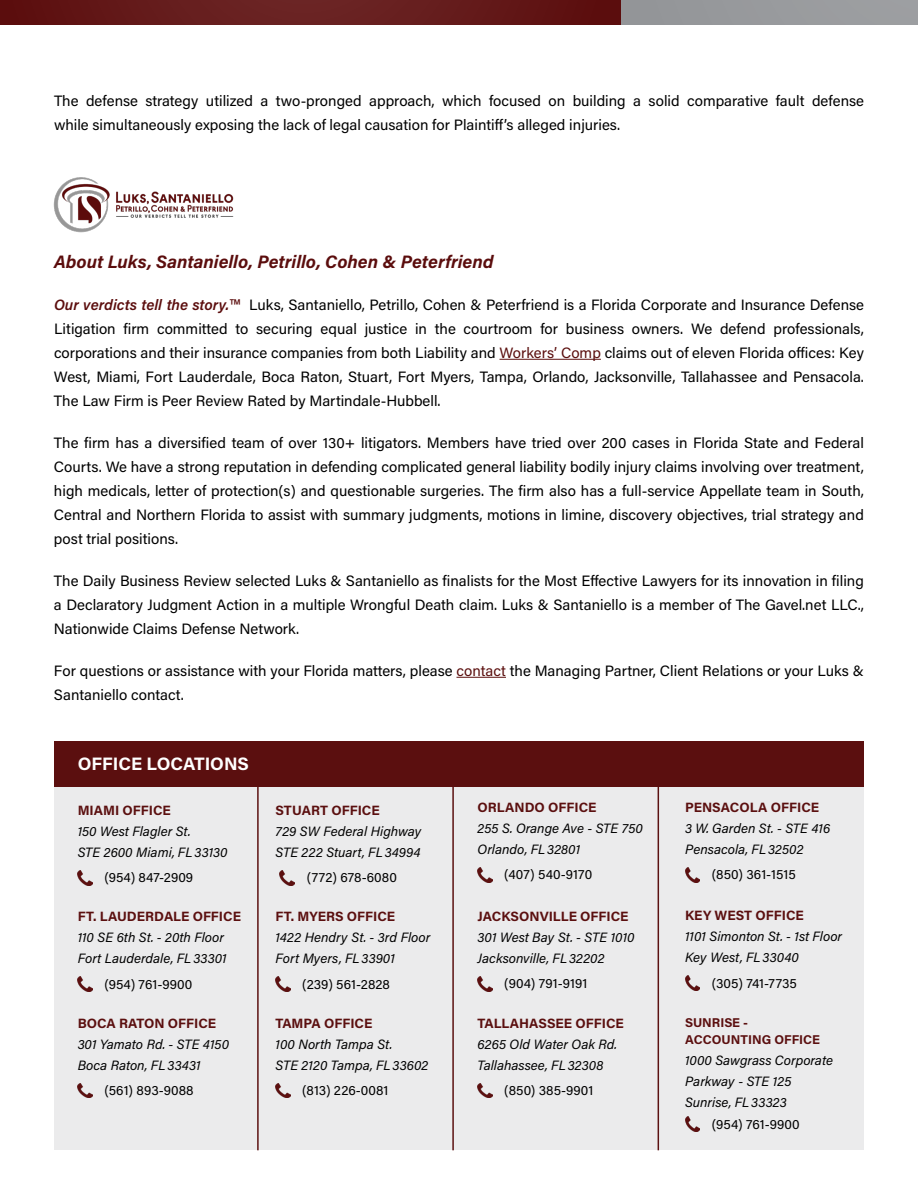
<style>
.page{position:relative;width:918px;height:1188px;background:#fff}
.page>*{position:absolute;margin:0;border:0;box-sizing:border-box;transform-origin:0 0}
.t1{font:18px "Acumin Variable Concept";letter-spacing:.05em;color:#5b0d0d}
.t2{font:18px "Acumin Variable Concept";letter-spacing:.03em;color:#fff}
.t3{font:15px/24px "Acumin Variable Concept";letter-spacing:.02em;color:#000;text-align:justify}
.t4{font:13.5px/21px "Acumin Variable Concept";letter-spacing:.01em;color:#000}
.t5{font:13.5px "Acumin Variable Concept";letter-spacing:.04em;color:#5b0f0f}
.t6{font:12.75px/16.5px "Acumin Variable Concept";letter-spacing:.035em;color:#5b0f0f}
.s1{color:#5b0d0d}
.s2{font-family:"Open Sans";font-weight:600;font-style:italic;color:#5b0d0d}
.s3{color:#5b0f0e}
</style>
<div class="page">
<hr style="left:500px;top:359px;width:101px;height:1px;background:#5b0f0e">
<hr style="left:456px;top:677px;width:50px;height:1px;background:#5b0f0e">
<div style="left:0;top:0;width:621px;height:24px;background:linear-gradient(to right,#641b1b,#631919)"></div>
<div style="left:621px;top:0;width:297px;height:24px;background:#939598"></div>
<img style="left:53px;top:177px;width:181px;height:56px">
<div style="left:54px;top:748px;width:810px;height:402px;background:#ebebec"></div>
<div style="left:54px;top:741px;width:810px;height:46px;background:#5b0f0f"></div>
<img style="left:78px;top:870px;width:15px;height:15px">
<img style="left:78px;top:977px;width:15px;height:14px">
<img style="left:78px;top:1083px;width:15px;height:15px">
<img style="left:280px;top:870px;width:15px;height:15px">
<img style="left:276px;top:977px;width:14px;height:14px">
<img style="left:276px;top:1083px;width:14px;height:15px">
<img style="left:478px;top:868px;width:14px;height:14px">
<img style="left:478px;top:977px;width:14px;height:14px">
<img style="left:478px;top:1083px;width:14px;height:15px">
<img style="left:685px;top:868px;width:15px;height:14px">
<hr style="left:257px;top:787px;width:2px;height:363px;background:#5b1111">
<hr style="left:452px;top:787px;width:2px;height:363px;background:#5b1111">
<hr style="left:658px;top:787px;width:1px;height:363px;background:#5b1111">
<img style="left:685px;top:1117px;width:15px;height:14px">
<img style="left:685px;top:976px;width:15px;height:15px">
<p class="t3" style="left:54px;top:88px;width:811px">The defense strategy utilized a two-pronged approach, which focused on building a solid comparative fault defense while simultaneously exposing the lack of legal causation for Plaintiff’s alleged injuries.</p>
<p class="t1" style="left:54px;top:249px;width:440px">About Luks, Santaniello, Petrillo, Cohen &amp; Peterfriend</p>
<p class="t3" style="left:54px;top:292px;width:811px"><span class="s1">Our verdicts tell the story.</span><span class="s2">™</span> Luks, Santaniello, Petrillo, Cohen &amp; Peterfriend is a Florida Corporate and Insurance Defense Litigation firm committed to securing equal justice in the courtroom for business owners. We defend professionals, corporations and their insurance companies from both Liability and <span class="s3">Workers’ Comp</span> claims out of eleven Florida offices: Key West, Miami, Fort Lauderdale, Boca Raton, Stuart, Fort Myers, Tampa, Orlando, Jacksonville, Tallahassee and Pensacola.<br>The Law Firm is Peer Review Rated by Martindale-Hubbell.</p>
<p class="t3" style="left:54px;top:430px;width:811px">The firm has a diversified team of over 130+ litigators. Members have tried over 200 cases in Florida State and Federal Courts. We have a strong reputation in defending complicated general liability bodily injury claims involving over treatment, high medicals, letter of protection(s) and questionable surgeries. The firm also has a full-service Appellate team in South, Central and Northern Florida to assist with summary judgments, motions in limine, discovery objectives, trial strategy and post trial positions.</p>
<p class="t3" style="left:54px;top:568px;width:811px">The Daily Business Review selected Luks &amp; Santaniello as finalists for the Most Effective Lawyers for its innovation in filing a Declaratory Judgment Action in a multiple Wrongful Death claim. Luks &amp; Santaniello is a member of The Gavel.net LLC., Nationwide Claims Defense Network.</p>
<p class="t3" style="left:54px;top:658px;width:811px">For questions or assistance with your Florida matters, please <span class="s3">contact</span> the Managing Partner, Client Relations or your Luks &amp;<br>Santaniello contact.</p>
<p class="t2" style="left:78px;top:751px;width:172px">OFFICE LOCATIONS</p>
<p class="t5" style="left:78px;top:801px;width:94px">MIAMI OFFICE</p>
<p class="t4" style="left:78px;top:820px;width:151px">150 West Flagler St.<br>STE 2600 Miami, FL 33130</p>
<p class="t4" style="left:104px;top:866px;width:90px">(954) 847-2909</p>
<p class="t5" style="left:78px;top:907px;width:164px">FT. LAUDERDALE OFFICE</p>
<p class="t4" style="left:78px;top:927px;width:151px">110 SE 6th St. - 20th Floor<br>Fort Lauderdale, FL 33301</p>
<p class="t4" style="left:104px;top:973px;width:89px">(954) 761-9900</p>
<p class="t5" style="left:78px;top:1014px;width:140px">BOCA RATON OFFICE</p>
<p class="t4" style="left:78px;top:1033px;width:153px">301 Yamato Rd. - STE 4150<br>Boca Raton, FL 33431</p>
<p class="t4" style="left:104px;top:1079px;width:91px">(561) 893-9088</p>
<p class="t5" style="left:275px;top:801px;width:105px">STUART OFFICE</p>
<p class="t4" style="left:275px;top:820px;width:147px">729 SW Federal Highway<br>STE 222 Stuart, FL 34994</p>
<p class="t4" style="left:307px;top:866px;width:91px">(772) 678-6080</p>
<p class="t5" style="left:275px;top:907px;width:121px">FT. MYERS OFFICE</p>
<p class="t4" style="left:275px;top:927px;width:156px">1422 Hendry St. - 3rd Floor<br>Fort Myers, FL 33901</p>
<p class="t4" style="left:302px;top:973px;width:89px">(239) 561-2828</p>
<p class="t5" style="left:275px;top:1014px;width:98px">TAMPA OFFICE</p>
<p class="t4" style="left:275px;top:1033px;width:154px">100 North Tampa St.<br>STE 2120 Tampa, FL 33602</p>
<p class="t4" style="left:302px;top:1079px;width:87px">(813) 226-0081</p>
<p class="t5" style="left:478px;top:798px;width:120px">ORLANDO OFFICE</p>
<p class="t4" style="left:478px;top:817px;width:167px">255 S. Orange Ave - STE 750<br>Orlando, FL 32801</p>
<p class="t4" style="left:504px;top:864px;width:89px">(407) 540-9170</p>
<p class="t5" style="left:478px;top:907px;width:152px">JACKSONVILLE OFFICE</p>
<p class="t4" style="left:478px;top:926px;width:158px">301 West Bay St. - STE 1010<br>Jacksonville, FL 32202</p>
<p class="t4" style="left:504px;top:973px;width:84px">(904) 791-9191</p>
<p class="t5" style="left:478px;top:1014px;width:147px">TALLAHASSEE OFFICE</p>
<p class="t4" style="left:478px;top:1033px;width:141px">6265 Old Water Oak Rd.<br>Tallahassee, FL 32308</p>
<p class="t4" style="left:504px;top:1079px;width:90px">(850) 385-9901</p>
<p class="t5" style="left:685px;top:798px;width:135px">PENSACOLA OFFICE</p>
<p class="t4" style="left:685px;top:817px;width:147px">3 W. Garden St. - STE 416<br>Pensacola, FL 32502</p>
<p class="t4" style="left:712px;top:864px;width:85px">(850) 361-1515</p>
<p class="t5" style="left:685px;top:906px;width:120px">KEY WEST OFFICE</p>
<p class="t4" style="left:685px;top:926px;width:158px">1101 Simonton St. - 1st Floor<br>Key West, FL 33040</p>
<p class="t4" style="left:712px;top:972px;width:86px">(305) 741-7735</p>
<p class="t6" style="left:685px;top:1014px;width:136px">SUNRISE -<br>ACCOUNTING OFFICE</p>
<p class="t4" style="left:685px;top:1049px;width:149px">1000 Sawgrass Corporate</p>
<p class="t4" style="left:685px;top:1070px;width:108px">Parkway - STE 125</p>
<p class="t4" style="left:685px;top:1091px;width:104px">Sunrise, FL 33323</p>
<p class="t4" style="left:712px;top:1113px;width:89px">(954) 761-9900</p>
</div>
